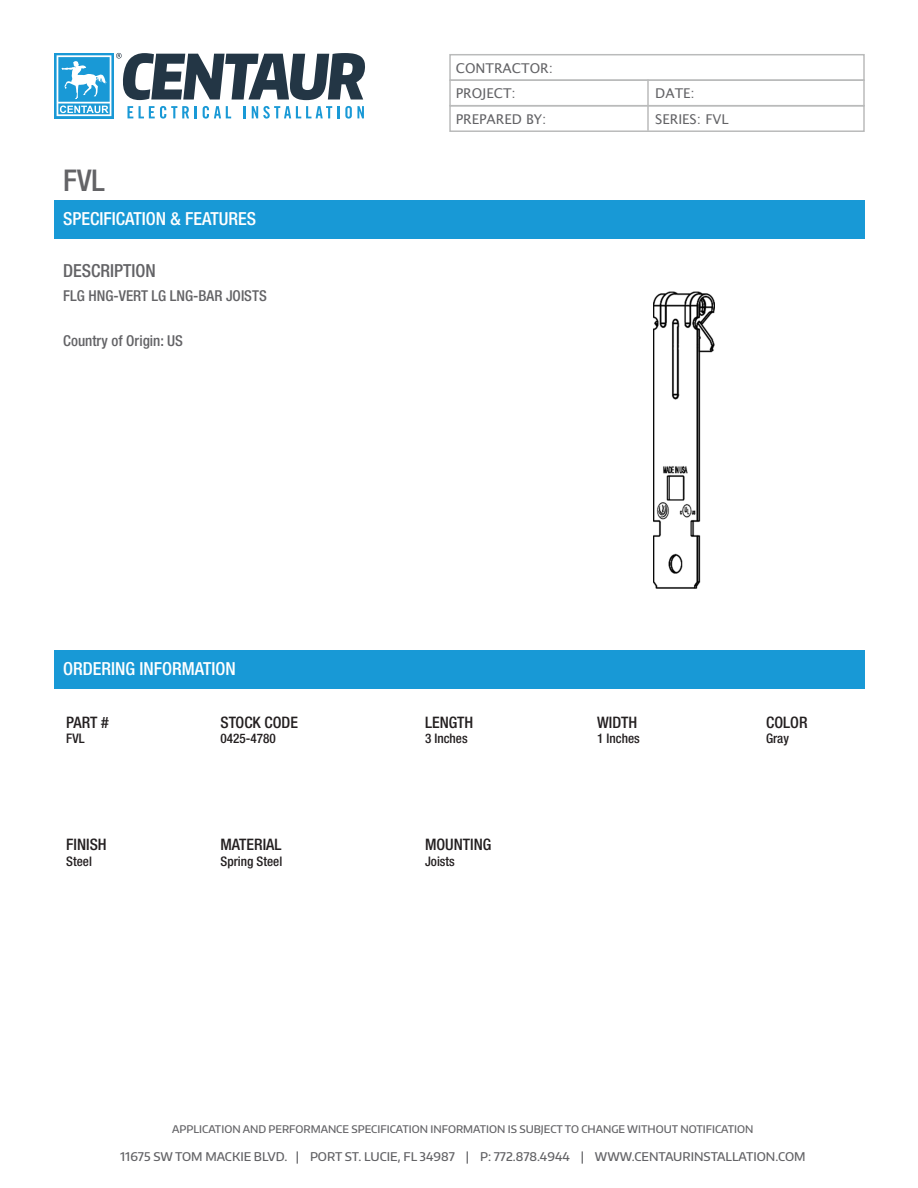
<style>
.page{position:relative;width:918px;height:1188px;background:#fff}
.page>*{position:absolute;margin:0;border:0;box-sizing:border-box;transform-origin:0 0}
.t1{font:500 condensed 30px "Helvetica Neue";color:#636366}
.t2{font:500 condensed 18px "Helvetica Neue";color:#fff}
.t3{font:500 condensed 18px "Helvetica Neue";color:#636366}
.t4{font:500 condensed 15.9px "Helvetica Neue";color:#231f20}
.t5{font:500 condensed 15px "Helvetica Neue";color:#636366}
.t6{font:13.5px "Lucida Grande";color:#636366}
.t7{font:500 condensed 13.2px "Helvetica Neue";color:#231f20}
.t8{font:500 12px "Encode Sans Normal";color:#636366}
.t9{font:500 10.5px "Encode Sans Normal";color:#636366}
</style>
<div class="page">
<svg style="left:54px;top:53px;width:3px;height:65px"></svg>
<svg style="left:57px;top:53px;width:308px;height:65px"></svg>
<div style="left:449px;top:54px;width:416px;height:27px;border:2px solid #babbbb"></div>
<div style="left:449px;top:79px;width:416px;height:27px;border:2px solid #babbbb"></div>
<hr style="left:647px;top:80px;width:2px;height:25px;background:#babbbb">
<div style="left:449px;top:105px;width:416px;height:27px;border:2px solid #babbbb"></div>
<hr style="left:647px;top:106px;width:2px;height:24px;background:#babbbb">
<div style="left:54px;top:200px;width:811px;height:39px;background:#1899d6"></div>
<div style="left:54px;top:650px;width:811px;height:39px;background:#1899d6"></div>
<img style="left:653px;top:292px;width:62px;height:297px">
<p class="t1" style="left:63px;top:163px;width:43px">FVL</p>
<p class="t2" style="left:63px;top:208px;width:195px">SPECIFICATION &amp; FEATURES</p>
<p class="t3" style="left:63px;top:260px;width:94px">DESCRIPTION</p>
<p class="t5" style="left:63px;top:286px;width:205px">FLG HNG-VERT LG LNG-BAR JOISTS</p>
<p class="t5" style="left:63px;top:331px;width:121px">Country of Origin: US</p>
<p class="t6" style="left:456px;top:60px;width:99px">CONTRACTOR:</p>
<p class="t6" style="left:456px;top:86px;width:62px">PROJECT:</p>
<p class="t6" style="left:655px;top:86px;width:41px">DATE:</p>
<p class="t6" style="left:456px;top:111px;width:92px">PREPARED BY:</p>
<p class="t6" style="left:655px;top:111px;width:75px">SERIES: FVL</p>
<p class="t2" style="left:63px;top:658px;width:174px">ORDERING INFORMATION</p>
<p class="t4" style="left:66px;top:712px;width:44px">PART #</p>
<p class="t7" style="left:66px;top:731px;width:20px">FVL</p>
<p class="t4" style="left:220px;top:712px;width:79px">STOCK CODE</p>
<p class="t7" style="left:220px;top:731px;width:57px">0425-4780</p>
<p class="t4" style="left:425px;top:712px;width:50px">LENGTH</p>
<p class="t7" style="left:425px;top:731px;width:44px">3 Inches</p>
<p class="t4" style="left:597px;top:712px;width:42px">WIDTH</p>
<p class="t7" style="left:597px;top:731px;width:44px">1 Inches</p>
<p class="t4" style="left:766px;top:712px;width:43px">COLOR</p>
<p class="t7" style="left:766px;top:731px;width:24px">Gray</p>
<p class="t4" style="left:66px;top:835px;width:42px">FINISH</p>
<p class="t7" style="left:66px;top:854px;width:27px">Steel</p>
<p class="t4" style="left:220px;top:835px;width:63px">MATERIAL</p>
<p class="t7" style="left:220px;top:854px;width:63px">Spring Steel</p>
<p class="t4" style="left:425px;top:835px;width:68px">MOUNTING</p>
<p class="t7" style="left:425px;top:854px;width:31px">Joists</p>
<p class="t9" style="left:172px;top:1122px;width:583px">APPLICATION AND PERFORMANCE SPECIFICATION INFORMATION IS SUBJECT TO CHANGE WITHOUT NOTIFICATION</p>
<p class="t8" style="left:120px;top:1149px;width:687px">11675 SW TOM MACKIE BLVD. | PORT ST. LUCIE, FL 34987 | P: 772.878.4944 | WWW.CENTAURINSTALLATION.COM</p>
</div>
